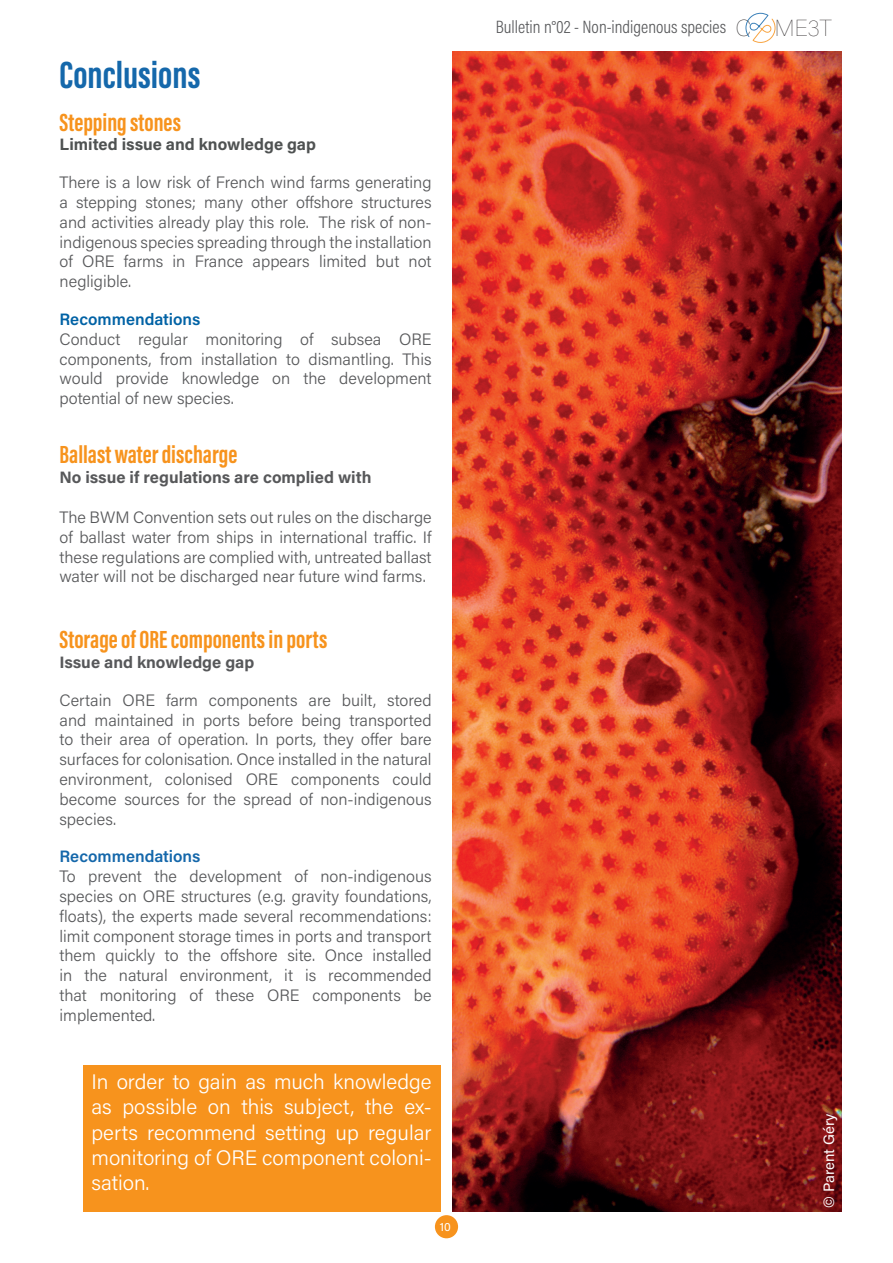
<style>
.page{position:relative;width:893px;height:1263px;background:#fff}
.page>*{position:absolute;margin:0;border:0;box-sizing:border-box;transform-origin:0 0}
.t1{font:700 39px "Acumin Pro Extra Cond";color:#1568ab}
.t2{font:700 25.5px "Acumin Pro Extra Cond";color:#f7931d}
.t3{font:300 21px/25.2px "Acumin Pro";color:#fff;text-align:justify}
.t4{font:300 18px "Acumin Pro Cond";color:#57585a}
.t5{font:300 16.5px/19.8px "Acumin Pro";color:#57585a;text-align:justify}
.t6{font:700 16.5px "Acumin Pro";color:#57585a}
.t7{font:700 16.5px "Acumin Pro";color:#4f5252}
.t8{font:600 16.5px "Acumin Pro";color:#1467aa}
.t9{font:600 16.5px "Acumin Pro";color:#0062a5}
.t10{font:15px "Acumin Pro";color:#fff}
.t11{font:12px "Acumin Pro";color:#fff}
.s1{font-family:"Acumin Pro";font-weight:100;font-size:23.1px;color:#231f20}
</style>
<div class="page">
<div style="left:435px;top:1215px;width:23px;height:23px;background:#f7931d;border-radius:50%"></div>
<svg style="left:745px;top:13px;width:30px;height:30px"></svg>
<div style="left:83px;top:1065px;width:357px;height:147px;background:#f7931d"></div>
<img style="left:453px;top:51px;width:389px;height:1161px">
<h1 class="t1" style="left:60px;top:51px;width:142px">Conclusions</h1>
<h2 class="t2" style="left:60px;top:106px;width:123px">Stepping stones</h2>
<p class="t7" style="left:60px;top:133px;width:258px">Limited issue and knowledge gap</p>
<p class="t5" style="left:60px;top:172px;width:374px">There is a low risk of French wind farms generating a stepping stones; many other offshore structures and activities already play this role. The risk of non&shy;indigenous species spreading through the installation of ORE farms in France appears limited but not negligible.</p>
<p class="t9" style="left:60px;top:308px;width:142px">Recommendations</p>
<p class="t5" style="left:60px;top:328px;width:374px">Conduct regular monitoring of subsea ORE components, from installation to dismantling. This would provide knowledge on the development potential of new species.</p>
<h2 class="t2" style="left:60px;top:439px;width:179px">Ballast water discharge</h2>
<p class="t6" style="left:60px;top:466px;width:313px">No issue if regulations are complied with</p>
<p class="t5" style="left:60px;top:507px;width:374px">The BWM Convention sets out rules on the discharge of ballast water from ships in international traffic. If these regulations are complied with, untreated ballast water will not be discharged near future wind farms.</p>
<h2 class="t2" style="left:60px;top:624px;width:269px">Storage of ORE components in ports</h2>
<p class="t6" style="left:60px;top:650px;width:196px">Issue and knowledge gap</p>
<p class="t5" style="left:60px;top:689px;width:374px">Certain ORE farm components are built, stored and maintained in ports before being transported to their area of operation. In ports, they offer bare surfaces for colonisation. Once installed in the natural environment, colonised ORE components could become sources for the spread of non-indigenous species.</p>
<p class="t8" style="left:60px;top:845px;width:142px">Recommendations</p>
<p class="t5" style="left:60px;top:866px;width:374px">To prevent the development of non-indigenous species on ORE structures (e.g. gravity foundations, floats), the experts made several recommendations: limit component storage times in ports and transport them quickly to the offshore site. Once installed in the natural environment, it is recommended that monitoring of these ORE components be implemented.</p>
<p class="t3" style="left:91px;top:1068px;width:342px">In order to gain as much knowledge as possible on this subject, the ex&shy;perts recommend setting up regular monitoring of ORE component coloni&shy;sation.</p>
<p class="t11" style="left:440px;top:1218px;width:13px">10</p>
<p class="t4" style="left:496px;top:16px;width:337px">Bulletin n°02 - Non-indigenous species <span class="s1">C ME3T</span></p>
<p class="t10" style="left:819px;top:1208px;width:96px;rotate:-90deg">© Parent Géry</p>
</div>
